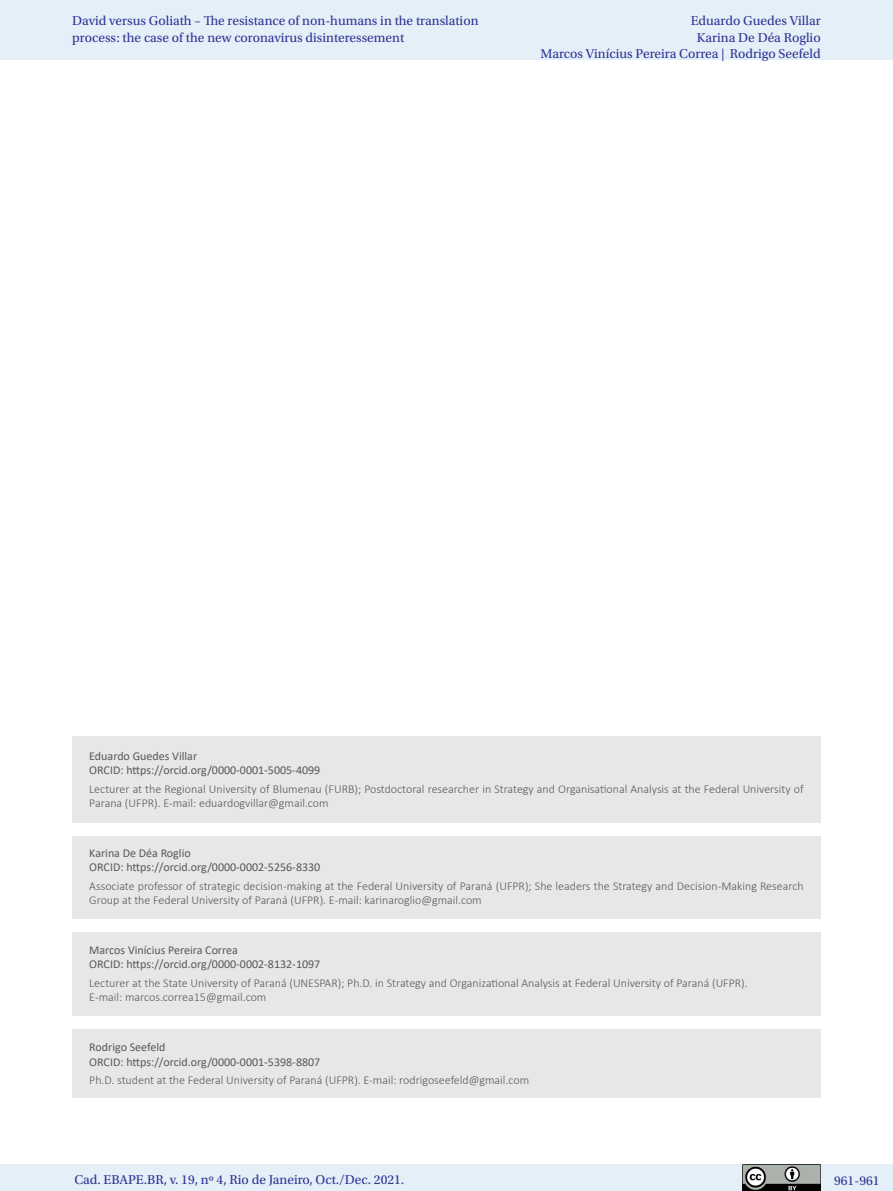
<style>
.page{position:relative;width:893px;height:1191px;background:#fff}
.page>*{position:absolute;margin:0;border:0;box-sizing:border-box;transform-origin:0 0}
.t1{font:13.5px/16.5px "Utopia Std";color:#2b3393}
._06_3_nota_de_fim_au{font:300 12px/14.4px "Calibri";color:#57585a}
._06_3_nota_de_fim_au-2{font:12px "Calibri";color:#57585a}
</style>
<div class="page">
<div style="left:0;top:0;width:893px;height:60px;background:#e4eff8"></div>
<div style="left:0;top:1164px;width:893px;height:27px;background:#e4eff8"></div>
<img style="left:743px;top:1164px;width:78px;height:27px">
<div style="left:72px;top:736px;width:749px;height:361px;background:#e6e7e9"></div>
<div style="left:72px;top:823px;width:751px;height:13px;background:#fff"></div>
<div style="left:72px;top:1015px;width:751px;height:13px;background:#fff"></div>
<div style="left:72px;top:919px;width:751px;height:13px;background:#fff"></div>
<p class="t1" style="left:72px;top:13px;width:408px">David versus Goliath – The resistance of non-humans in the translation process: the case of the new coronavirus disinteressement</p>
<p class="t1" style="left:541px;top:13px;width:282px;text-align:right">Eduardo Guedes Villar<br>Karina De Déa Roglio<br>Marcos Vinícius Pereira Correa | Rodrigo Seefeld</p>
<p class="_06_3_nota_de_fim_au-2" style="left:89px;top:747px;width:109px">Eduardo Guedes Villar</p>
<p class="_06_3_nota_de_fim_au-2" style="left:89px;top:761px;width:233px">ORCID: https://orcid.org/0000-0001-5005-4099</p>
<p class="_06_3_nota_de_fim_au" style="left:89px;top:781px;width:716px">Lecturer at the Regional University of Blumenau (FURB); Postdoctoral researcher in Strategy and Organisational Analysis at the Federal University of<br>Parana (UFPR). E-mail: eduardogvillar@gmail.com</p>
<p class="_06_3_nota_de_fim_au-2" style="left:89px;top:844px;width:103px">Karina De Déa Roglio</p>
<p class="_06_3_nota_de_fim_au-2" style="left:89px;top:859px;width:233px">ORCID: https://orcid.org/0000-0002-5256-8330</p>
<p class="_06_3_nota_de_fim_au" style="left:89px;top:878px;width:716px">Associate professor of strategic decision-making at the Federal University of Paraná (UFPR); She leaders the Strategy and Decision-Making Research<br>Group at the Federal University of Paraná (UFPR). E-mail: karinaroglio@gmail.com</p>
<p class="_06_3_nota_de_fim_au-2" style="left:89px;top:941px;width:150px">Marcos Vinícius Pereira Correa</p>
<p class="_06_3_nota_de_fim_au-2" style="left:89px;top:956px;width:233px">ORCID: https://orcid.org/0000-0002-8132-1097</p>
<p class="_06_3_nota_de_fim_au" style="left:89px;top:975px;width:660px">Lecturer at the State University of Paraná (UNESPAR); Ph.D. in Strategy and Organizational Analysis at Federal University of Paraná (UFPR).<br>E-mail: marcos.correa15@gmail.com</p>
<p class="_06_3_nota_de_fim_au-2" style="left:89px;top:1039px;width:78px">Rodrigo Seefeld</p>
<p class="_06_3_nota_de_fim_au-2" style="left:89px;top:1053px;width:233px">ORCID: https://orcid.org/0000-0001-5398-8807</p>
<p class="_06_3_nota_de_fim_au" style="left:89px;top:1073px;width:441px">Ph.D. student at the Federal University of Paraná (UFPR). E-mail: rodrigoseefeld@gmail.com</p>
<p class="t1" style="left:74px;top:1171px;width:332px">Cad. EBAPE.BR, v. 19, nº 4, Rio de Janeiro, Oct./Dec. 2021.</p>
<p class="t1" style="left:834px;top:1172px;width:47px">961-961</p>
</div>
